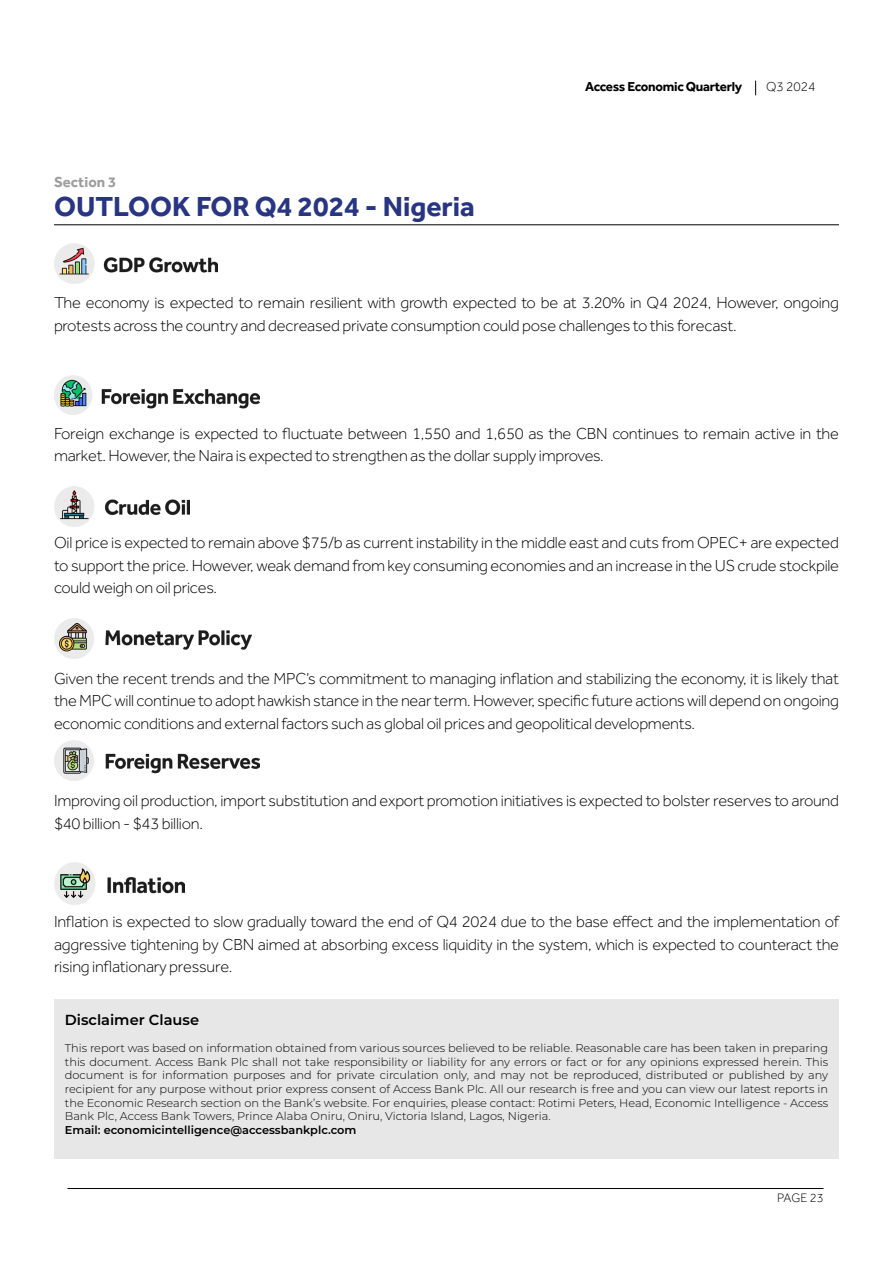
<style>
.page{position:relative;width:893px;height:1263px;background:#fff}
.page>*{position:absolute;margin:0;border:0;box-sizing:border-box;transform-origin:0 0}
.t1{font:700 28.5px "Effra";color:#283583}
.t2{font:300 16.5px/22.5px "Effra";letter-spacing:-.015em;color:#000}
.t3{font:700 15px "Effra";color:#9d9d9c}
.t4{font:600 14.55px "Montserrat";color:#000}
.t5{font:700 13.5px "Effra";letter-spacing:-.02em;color:#000}
.t6{font:300 13.5px "Effra";color:#000}
.t7{font:300 12.6px "Effra";color:#000}
.t8{font:300 11.4px/13.6px "Montserrat";color:#000;text-align:justify}
.t9{font:600 11.4px "Montserrat";color:#000}
</style>
<div class="page">
<svg style="left:755px;top:81px;width:1px;height:14px"></svg>
<hr style="left:68px;top:1188px;width:756px;height:1px;background:#000">
<hr style="left:54px;top:224px;width:785px;height:1px;background:#000">
<img style="left:54px;top:243px;width:163px;height:41px">
<img style="left:54px;top:375px;width:206px;height:39px">
<img style="left:54px;top:486px;width:135px;height:40px">
<img style="left:54px;top:619px;width:198px;height:40px">
<img style="left:54px;top:741px;width:206px;height:40px">
<img style="left:54px;top:863px;width:130px;height:41px">
<div style="left:54px;top:999px;width:785px;height:160px;background:#e7e7e7"></div>
<p class="t3" style="left:54px;top:172px;width:64px">Section 3</p>
<h1 class="t1" style="left:54px;top:189px;width:422px">OUTLOOK FOR Q4 2024 - Nigeria</h1>
<p class="t5" style="left:585px;top:78px;width:159px">Access Economic Quarterly</p>
<p class="t6" style="left:766px;top:79px;width:51px">Q3 2024</p>
<p class="t2" style="left:54px;top:291px;width:786px">The economy is expected to remain resilient with growth expected to be at 3.20% in Q4 2024, However, ongoing protests across the country and decreased private consumption could pose challenges to this forecast.</p>
<p class="t2" style="left:54px;top:422px;width:786px">Foreign exchange is expected to fluctuate between 1,550 and 1,650 as the CBN continues to remain active in the market. However, the Naira is expected to strengthen as the dollar supply improves.</p>
<p class="t2" style="left:54px;top:531px;width:787px;text-align:justify">Oil price is expected to remain above $75/b as current instability in the middle east and cuts from OPEC+ are expected to support the price. However, weak demand from key consuming economies and an increase in the US crude stockpile could weigh on oil prices.</p>
<p class="t2" style="left:54px;top:667px;width:786px;text-align:justify">Given the recent trends and the MPC’s commitment to managing inflation and stabilizing the economy, it is likely that the MPC will continue to adopt hawkish stance in the near term. However, specific future actions will depend on ongoing economic conditions and external factors such as global oil prices and geopolitical developments.</p>
<p class="t2" style="left:54px;top:789px;width:786px">Improving oil production, import substitution and export promotion initiatives is expected to bolster reserves to around $40 billion - $43 billion.</p>
<p class="t2" style="left:54px;top:910px;width:787px;text-align:justify">Inflation is expected to slow gradually toward the end of Q4 2024 due to the base effect and the implementation of aggressive tightening by CBN aimed at absorbing excess liquidity in the system, which is expected to counteract the rising inflationary pressure.</p>
<p class="t4" style="left:65px;top:1009px;width:136px">Disclaimer Clause</p>
<p class="t8" style="left:65px;top:1041px;width:765px">This report was based on information obtained from various sources believed to be reliable. Reasonable care has been taken in preparing this document. Access Bank Plc shall not take responsibility or liability for any errors or fact or for any opinions expressed herein. This document is for information purposes and for private circulation only, and may not be reproduced, distributed or published by any recipient for any purpose without prior express consent of Access Bank Plc. All our research is free and you can view our latest reports in the Economic Research section on the Bank’s website. For enquiries, please contact: Rotimi Peters, Head, Economic Intelligence - Access Bank Plc, Access Bank Towers, Prince Alaba Oniru, Oniru, Victoria Island, Lagos, Nigeria.</p>
<p class="t9" style="left:65px;top:1122px;width:293px">Email: economicintelligence@accessbankplc.com</p>
<p class="t7" style="left:777px;top:1190px;width:48px">PAGE 23</p>
</div>
